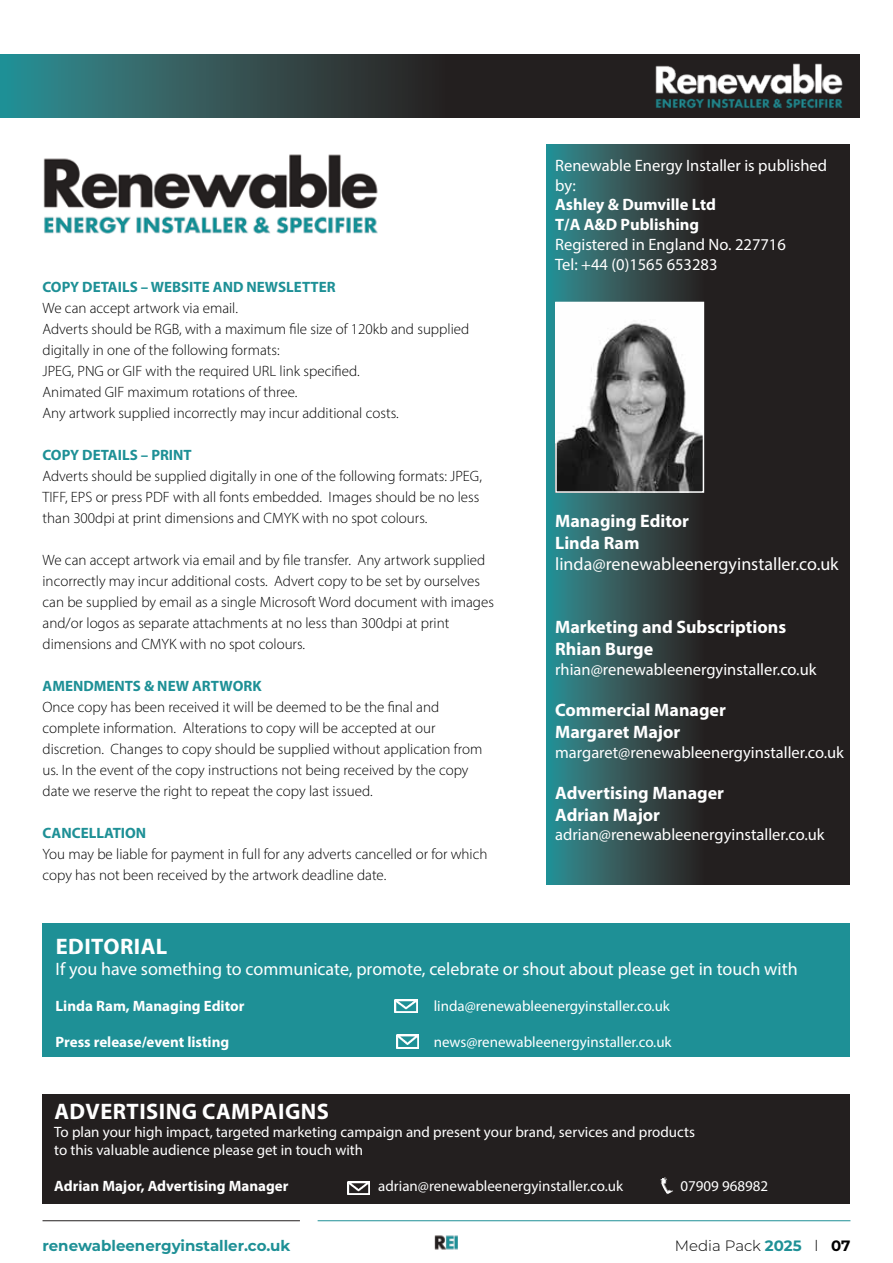
<style>
.page{position:relative;width:893px;height:1263px;background:#fff}
.page>*{position:absolute;margin:0;border:0;box-sizing:border-box;transform-origin:0 0}
.t1{font:700 22.5px "Myriad Pro";letter-spacing:.02em;color:#fff}
.t2{font:18px "Myriad Pro";color:#fff}
.t3{font:700 18px/21.6px "Myriad Pro";color:#fff}
.t4{font:16.5px/19.8px "Myriad Pro";color:#fff}
.t5{font:700 16.5px/19.8px "Myriad Pro";color:#fff}
.t6{font:300 15px/21px "Myriad Pro";color:#000}
.t7{font:15px/18px "Myriad Pro";color:#fff}
.t8{font:700 15px "Myriad Pro";color:#1e9096}
.t9{font:700 15px "Myriad Pro";color:#fff}
.t10{font:700 15px "Montserrat";color:#1e9096}
.t11{font:300 15px "Montserrat";color:#000}
.s1{font-weight:700;color:#1e9096}
.s2{font-weight:700}
</style>
<div class="page">
<svg style="left:546px;top:145px;width:304px;height:739px;background:#283839"></svg>
<div style="left:43px;top:1093px;width:807px;height:110px;background:#231f1f"></div>
<div style="left:43px;top:923px;width:807px;height:134px;background:#1e9096"></div>
<img style="left:347px;top:1181px;width:23px;height:14px">
<img style="left:395px;top:999px;width:23px;height:13px">
<img style="left:660px;top:1177px;width:13px;height:17px">
<img style="left:558px;top:305px;width:143px;height:185px">
<div style="left:555px;top:302px;width:149px;height:191px;border:2px solid #fff"></div>
<svg style="left:0;top:54px;width:859px;height:64px;background:#2b4142"></svg>
<img style="left:653px;top:62px;width:192px;height:48px">
<img style="left:43px;top:154px;width:335px;height:80px">
<hr style="left:43px;top:1220px;width:257px;height:1px;background:#231f1f">
<hr style="left:318px;top:1220px;width:532px;height:1px;background:#1e9096">
<img style="left:434px;top:1235px;width:24px;height:15px">
<img style="left:396px;top:1035px;width:23px;height:13px">
<p class="t8" style="left:43px;top:277px;width:295px">COPY DETAILS – WEBSITE AND NEWSLETTER</p>
<p class="t6" style="left:43px;top:297px;width:428px">We can accept artwork via email.<br>Adverts should be RGB, with a maximum file size of 120kb and supplied digitally in one of the following formats:<br>JPEG, PNG or GIF with the required URL link specified.<br>Animated GIF maximum rotations of three.<br>Any artwork supplied incorrectly may incur additional costs.</p>
<p class="t8" style="left:43px;top:445px;width:151px">COPY DETAILS – PRINT</p>
<p class="t6" style="left:43px;top:465px;width:441px">Adverts should be supplied digitally in one of the following formats: JPEG,<br>TIFF, EPS or press PDF with all fonts embedded. Images should be no less than 300dpi at print dimensions and CMYK with no spot colours.</p>
<p class="t6" style="left:43px;top:549px;width:453px">We can accept artwork via email and by file transfer. Any artwork supplied incorrectly may incur additional costs. Advert copy to be set by ourselves can be supplied by email as a single Microsoft Word document with images and/or logos as separate attachments at no less than 300dpi at print dimensions and CMYK with no spot colours.</p>
<p class="t8" style="left:43px;top:676px;width:221px">AMENDMENTS &amp; NEW ARTWORK</p>
<p class="t6" style="left:43px;top:696px;width:441px">Once copy has been received it will be deemed to be the final and complete information. Alterations to copy will be accepted at our discretion. Changes to copy should be supplied without application from us. In the event of the copy instructions not being received by the copy date we reserve the right to repeat the copy last issued.</p>
<p class="t8" style="left:43px;top:823px;width:105px">CANCELLATION</p>
<p class="t6" style="left:43px;top:843px;width:446px">You may be liable for payment in full for any adverts cancelled or for which copy has not been received by the artwork deadline date.</p>
<p class="t4" style="left:555px;top:155px;width:273px">Renewable Energy Installer is published by:</p>
<p class="t5" style="left:555px;top:194px;width:162px">Ashley &amp; Dumville Ltd<br>T/A A&amp;D Publishing</p>
<p class="t4" style="left:555px;top:234px;width:232px">Registered in England No. 227716<br>Tel: +44 (0)1565 653283</p>
<p class="t3" style="left:555px;top:510px;width:135px">Managing Editor<br>Linda Ram</p>
<p class="t2" style="left:555px;top:553px;width:285px">linda@renewableenergyinstaller.co.uk</p>
<p class="t3" style="left:555px;top:616px;width:232px">Marketing and Subscriptions<br>Rhian Burge</p>
<p class="t4" style="left:555px;top:659px;width:263px">rhian@renewableenergyinstaller.co.uk</p>
<p class="t3" style="left:555px;top:699px;width:172px">Commercial Manager<br>Margaret Major</p>
<p class="t4" style="left:555px;top:742px;width:290px">margaret@renewableenergyinstaller.co.uk</p>
<p class="t3" style="left:555px;top:782px;width:170px">Advertising Manager<br>Adrian Major</p>
<p class="t4" style="left:555px;top:825px;width:271px">adrian@renewableenergyinstaller.co.uk</p>
<h1 class="t1" style="left:56px;top:931px;width:113px">EDITORIAL</h1>
<p class="t2" style="left:56px;top:958px;width:743px">If you have something to communicate, promote, celebrate or shout about please get in touch with</p>
<p class="t9" style="left:56px;top:996px;width:190px">Linda Ram, Managing Editor</p>
<p class="t7" style="left:434px;top:997px;width:238px">linda@renewableenergyinstaller.co.uk</p>
<p class="t9" style="left:56px;top:1032px;width:175px">Press release/event listing</p>
<p class="t7" style="left:434px;top:1033px;width:239px">news@renewableenergyinstaller.co.uk</p>
<h1 class="t1" style="left:54px;top:1097px;width:276px">ADVERTISING CAMPAIGNS</h1>
<p class="t7" style="left:54px;top:1123px;width:642px">To plan your high impact, targeted marketing campaign and present your brand, services and products to this valuable audience please get in touch with</p>
<p class="t9" style="left:54px;top:1176px;width:236px">Adrian Major, Advertising Manager</p>
<p class="t7" style="left:378px;top:1177px;width:246px">adrian@renewableenergyinstaller.co.uk</p>
<p class="t7" style="left:680px;top:1177px;width:89px">07909 968982</p>
<p class="t10" style="left:43px;top:1234px;width:249px">renewableenergyinstaller.co.uk</p>
<p class="t11" style="left:675px;top:1235px;width:177px">Media Pack <span class="s1">2025</span> l <span class="s2">07</span></p>
</div>
